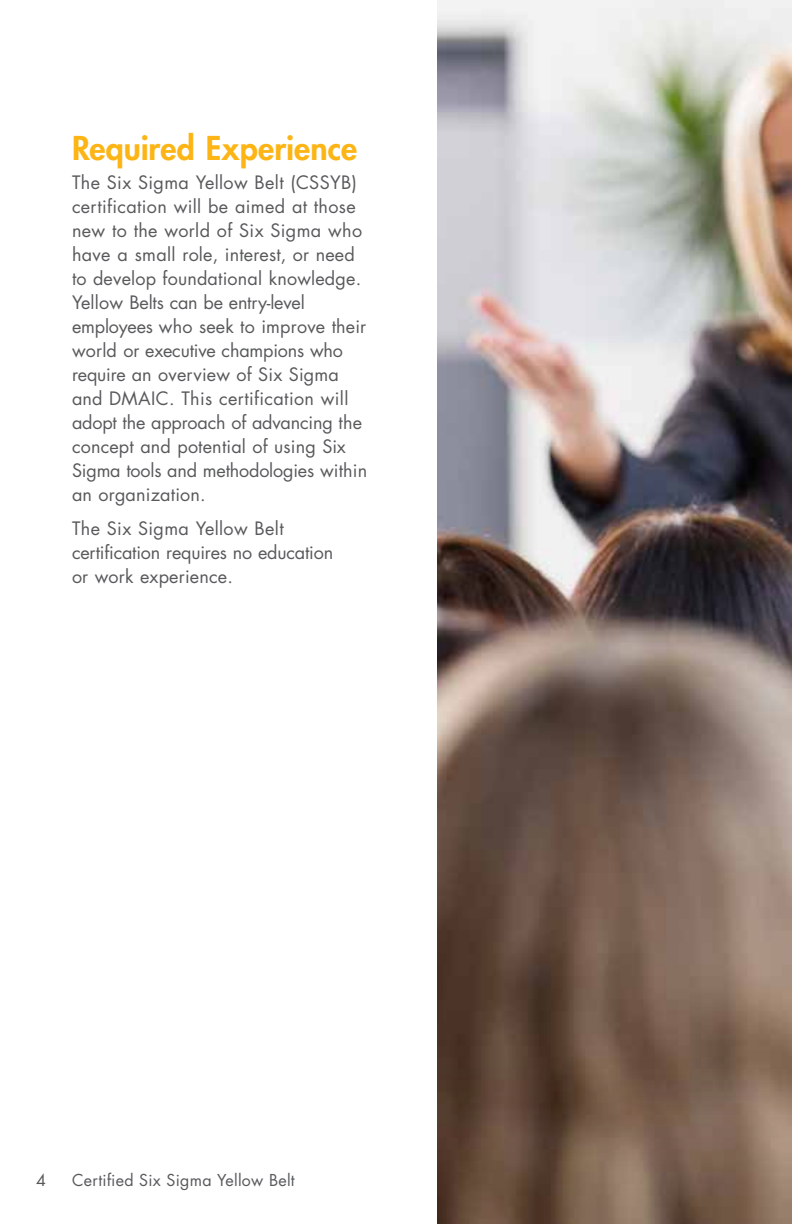
<style>
.page{position:relative;width:792px;height:1224px;background:#fff}
.page>*{position:absolute;margin:0;border:0;box-sizing:border-box;transform-origin:0 0}
.t1{font:800 32px "Futura Std";letter-spacing:.005em;color:#fcb515}
.t2{font:18px/24px "Futura Std";letter-spacing:.01em;color:#58595b}
.t3{font:16px "Futura Std";letter-spacing:.02em;color:#58595b}
</style>
<div class="page">
<img style="left:438px;top:0;width:354px;height:808px">
<svg style="left:438px;top:808px;width:354px;height:416px;background:#745b4c"></svg>
<h1 class="t1" style="left:72px;top:128px;width:287px">Required Experience</h1>
<p class="t2" style="left:72px;top:171px;width:297px">The Six Sigma Yellow Belt (CSSYB) certification will be aimed at those new to the world of Six Sigma who have a small role, interest, or need to develop foundational knowledge.<br>Yellow Belts can be entry-level employees who seek to improve their world or executive champions who require an overview of Six Sigma and DMAIC. This certification will adopt the approach of advancing the concept and potential of using Six Sigma tools and methodologies within an organization.</p>
<p class="t2" style="left:72px;top:516px;width:263px">The Six Sigma Yellow Belt certification requires no education or work experience.</p>
<p class="t3" style="left:36px;top:1170px;width:11px">4</p>
<p class="t3" style="left:72px;top:1170px;width:224px">Certified Six Sigma Yellow Belt</p>
</div>
